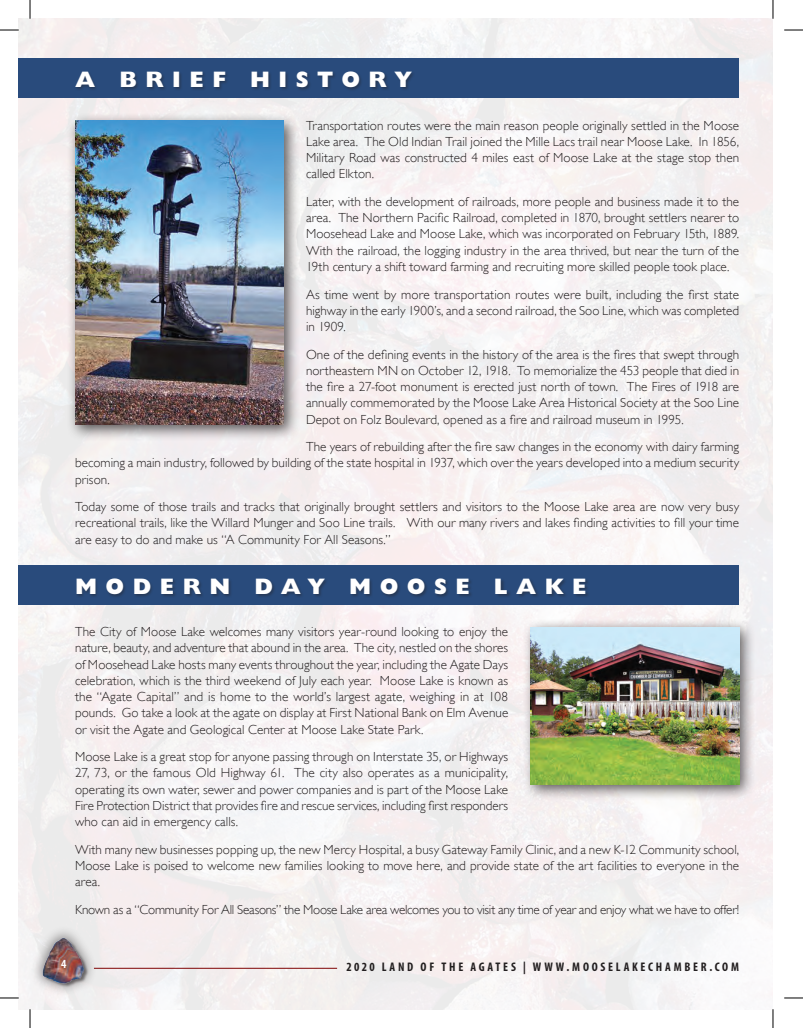
<style>
.page{position:relative;width:803px;height:1028px;background:#fff}
.page>*{position:absolute;margin:0;border:0;box-sizing:border-box;transform-origin:0 0}
.t1{font:800 22.5px "Gill Sans";letter-spacing:.375em;color:#fff}
.Body{font:300 13.12px/16.2px "Gill Sans";letter-spacing:.005em;color:#231f20;text-align:justify}
.Body-2{font:300 13.12px "Gill Sans";letter-spacing:-.02em;color:#231f20}
.t2{font:700 condensed 12.5px "Myriad Pro";letter-spacing:.22em;color:#231f20}
.t3{font:700 condensed 12.5px "Myriad Pro";color:#fff}
</style>
<div class="page">
<img style="left:19px;top:19px;width:753px;height:990px">
<div style="left:29px;top:924px;width:68px;height:72px;background:#231f20;opacity:.5"></div>
<img style="left:39px;top:936px;width:49px;height:50px">
<div style="left:19px;top:565px;width:720px;height:39px;background:#294b7c"></div>
<div style="left:76px;top:578px;width:513px;height:20px;background:#231f20;opacity:.4"></div>
<div style="left:522px;top:618px;width:234px;height:183px;background:#231f20;opacity:.75"></div>
<img style="left:530px;top:627px;width:209px;height:157px">
<div style="left:19px;top:58px;width:720px;height:40px;background:#294b7c"></div>
<div style="left:74px;top:71px;width:342px;height:21px;background:#231f20;opacity:.4"></div>
<div style="left:66px;top:112px;width:234px;height:329px;background:#231f20;opacity:.75"></div>
<img style="left:75px;top:121px;width:208px;height:303px">
<hr style="left:94px;top:967px;width:243px;height:1px;background:#7f0304">
<svg style="left:0;top:29px;width:19px;height:1px"></svg>
<svg style="left:784px;top:29px;width:18px;height:1px"></svg>
<svg style="left:29px;top:0;width:1px;height:19px"></svg>
<svg style="left:29px;top:1009px;width:1px;height:19px"></svg>
<svg style="left:0;top:30px;width:19px;height:1px"></svg>
<svg style="left:784px;top:30px;width:18px;height:1px"></svg>
<svg style="left:0;top:997px;width:19px;height:1px"></svg>
<svg style="left:784px;top:997px;width:18px;height:1px"></svg>
<svg style="left:30px;top:0;width:1px;height:19px"></svg>
<svg style="left:30px;top:1009px;width:1px;height:19px"></svg>
<svg style="left:772px;top:0;width:1px;height:19px"></svg>
<svg style="left:772px;top:1009px;width:1px;height:19px"></svg>
<p class="t1" style="left:75px;top:66px;width:338px">A BRIEF HISTORY</p>
<p class="Body" style="left:306px;top:117px;width:434px">Transportation routes were the main reason people originally settled in the Moose Lake area. The Old Indian Trail joined the Mille Lacs trail near Moose Lake. In 1856, Military Road was constructed 4 miles east of Moose Lake at the stage stop then called Elkton.</p>
<p class="Body" style="left:306px;top:193px;width:434px">Later, with the development of railroads, more people and business made it to the area. The Northern Pacific Railroad, completed in 1870, brought settlers nearer to Moosehead Lake and Moose Lake, which was incorporated on February 15th, 1889.<br>With the railroad, the logging industry in the area thrived, but near the turn of the 19th century a shift toward farming and recruiting more skilled people took place.</p>
<p class="Body" style="left:306px;top:285px;width:434px">As time went by more transportation routes were built, including the first state highway in the early 1900’s, and a second railroad, the Soo Line, which was completed in 1909.</p>
<p class="Body" style="left:306px;top:345px;width:434px">One of the defining events in the history of the area is the fires that swept through northeastern MN on October 12, 1918. To memorialize the 453 people that died in the fire a 27-foot monument is erected just north of town. The Fires of 1918 are annually commemorated by the Moose Lake Area Historical Society at the Soo Line Depot on Folz Boulevard, opened as a fire and railroad museum in 1995.</p>
<p class="Body" style="left:75px;top:438px;width:665px;text-indent:231px">The years of rebuilding after the fire saw changes in the economy with dairy farming becoming a main industry, followed by building of the state hospital in 1937, which over the years developed into a medium security prison.</p>
<p class="Body" style="left:75px;top:498px;width:665px">Today some of those trails and tracks that originally brought settlers and visitors to the Moose Lake area are now very busy recreational trails, like the Willard Munger and Soo Line trails. With our many rivers and lakes finding activities to fill your time are easy to do and make us “A Community For All Seasons.”</p>
<p class="t1" style="left:75px;top:573px;width:513px">MODERN DAY MOOSE LAKE</p>
<p class="Body" style="left:75px;top:623px;width:435px">The City of Moose Lake welcomes many visitors year-round looking to enjoy the nature, beauty, and adventure that abound in the area. The city, nestled on the shores of Moosehead Lake hosts many events throughout the year, including the Agate Days celebration, which is the third weekend of July each year. Moose Lake is known as the “Agate Capital” and is home to the world’s largest agate, weighing in at 108 pounds. Go take a look at the agate on display at First National Bank on Elm Avenue or visit the Agate and Geological Center at Moose Lake State Park.</p>
<p class="Body" style="left:75px;top:748px;width:434px">Moose Lake is a great stop for anyone passing through on Interstate 35, or Highways 27, 73, or the famous Old Highway 61. The city also operates as a municipality, operating its own water, sewer and power companies and is part of the Moose Lake Fire Protection District that provides fire and rescue services, including first responders who can aid in emergency calls.</p>
<p class="Body" style="left:75px;top:840px;width:665px">With many new businesses popping up, the new Mercy Hospital, a busy Gateway Family Clinic, and a new K-12 Community school, Moose Lake is poised to welcome new families looking to move here, and provide state of the art facilities to everyone in the area.</p>
<p class="Body-2" style="left:75px;top:899px;width:665px">Known as a “Community For All Seasons” the Moose Lake area welcomes you to visit any time of year and enjoy what we have to offer!</p>
<p class="t3" style="left:61px;top:955px;width:7px">4</p>
<p class="t2" style="left:346px;top:959px;width:394px">2020 LAND OF THE AGATES | WWW.MOOSELAKECHAMBER.COM</p>
</div>
